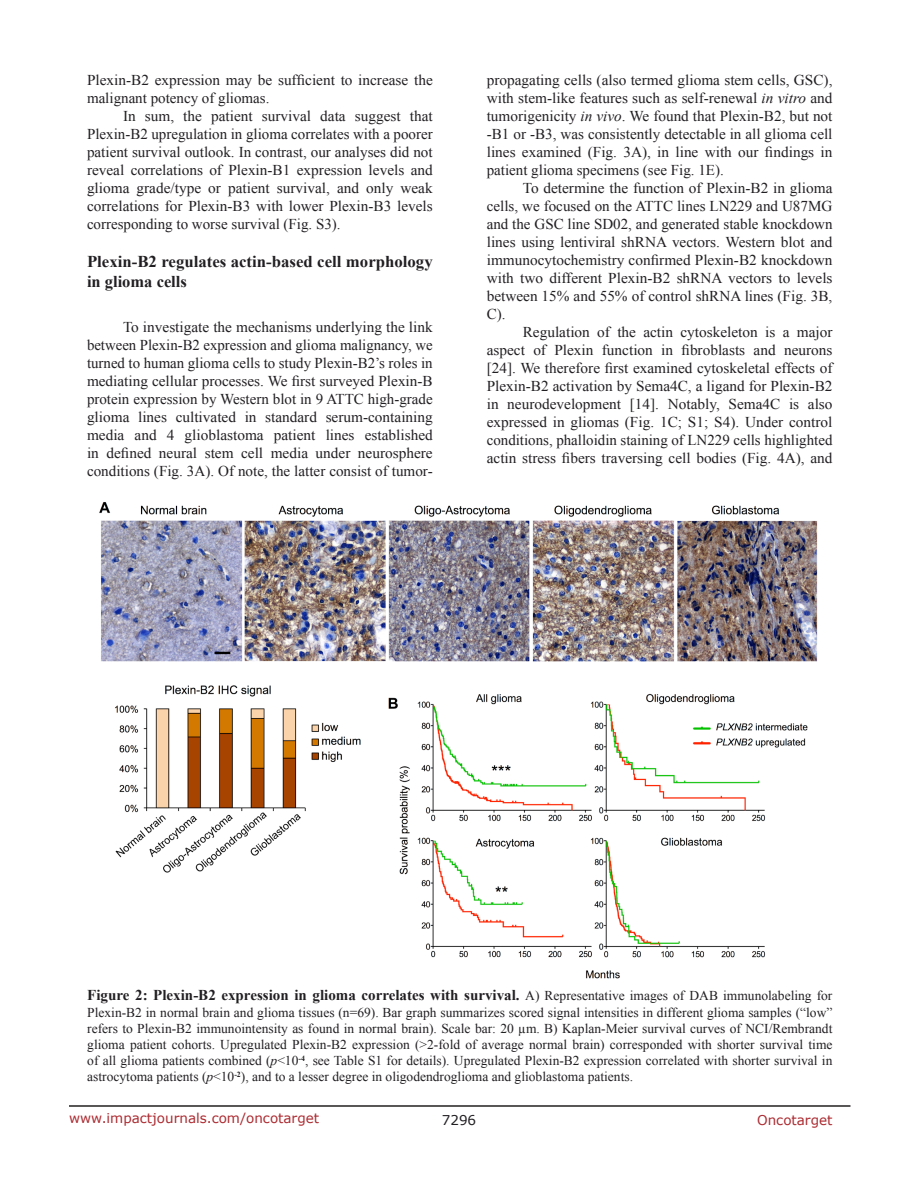
<style>
.page{position:relative;width:918px;height:1188px;background:#fff}
.page>*{position:absolute;margin:0;border:0;box-sizing:border-box;transform-origin:0 0}
.SubHeading{font:700 16.5px/19.8px "Times New Roman";color:#221f22}
.BodyText{font:15px/18px "Times New Roman";color:#221f22;text-align:justify}
.FigureText{font:700 15px "Times New Roman";color:#221f22}
.FigureText-2{font:13.5px/16.2px "Times New Roman";color:#221f22;text-align:justify}
.t1{font:13.5px "Verdana";color:#ac2b31}
.t2{font:13.5px "Verdana";color:#221f22}
.s1{font-style:italic}
.s2{font-weight:400;font-size:13.5px}
</style>
<div class="page">
<hr style="left:69px;top:1105px;width:781px;height:2px;background:#231f20">
<img style="left:99px;top:502px;width:719px;height:477px">
<p class="BodyText" style="left:87px;top:71px;width:347px">Plexin-B2 expression may be sufficient to increase the malignant potency of gliomas.</p>
<p class="BodyText" style="left:87px;top:107px;width:347px;text-indent:36px">In sum, the patient survival data suggest that Plexin-B2 upregulation in glioma correlates with a poorer patient survival outlook. In contrast, our analyses did not reveal correlations of Plexin-B1 expression levels and glioma grade/type or patient survival, and only weak correlations for Plexin-B3 with lower Plexin-B3 levels corresponding to worse survival (Fig. S3).</p>
<p class="SubHeading" style="left:87px;top:251px;width:347px">Plexin-B2 regulates actin-based cell morphology in glioma cells</p>
<p class="BodyText" style="left:87px;top:318px;width:347px;text-indent:36px">To investigate the mechanisms underlying the link between Plexin-B2 expression and glioma malignancy, we turned to human glioma cells to study Plexin-B2’s roles in mediating cellular processes. We first surveyed Plexin-B protein expression by Western blot in 9 ATTC high-grade glioma lines cultivated in standard serum-containing media and 4 glioblastoma patient lines established in defined neural stem cell media under neurosphere conditions (Fig. 3A). Of note, the latter consist of tumor-</p>
<p class="BodyText" style="left:487px;top:71px;width:347px">propagating cells (also termed glioma stem cells, GSC), with stem-like features such as self-renewal <span class="s1">in vitro</span> and tumorigenicity <span class="s1">in vivo</span>. We found that Plexin-B2, but not -B1 or -B3, was consistently detectable in all glioma cell lines examined (Fig. 3A), in line with our findings in patient glioma specimens (see Fig. 1E).</p>
<p class="BodyText" style="left:487px;top:179px;width:347px;text-indent:36px">To determine the function of Plexin-B2 in glioma cells, we focused on the ATTC lines LN229 and U87MG and the GSC line SD02, and generated stable knockdown lines using lentiviral shRNA vectors. Western blot and immunocytochemistry confirmed Plexin-B2 knockdown with two different Plexin-B2 shRNA vectors to levels between 15% and 55% of control shRNA lines (Fig. 3B, C).</p>
<p class="BodyText" style="left:487px;top:323px;width:347px;text-indent:36px">Regulation of the actin cytoskeleton is a major aspect of Plexin function in fibroblasts and neurons [24]. We therefore first examined cytoskeletal effects of Plexin-B2 activation by Sema4C, a ligand for Plexin-B2 in neurodevelopment [14]. Notably, Sema4C is also expressed in gliomas (Fig. 1C; S1; S4). Under control conditions, phalloidin staining of LN229 cells highlighted actin stress fibers traversing cell bodies (Fig. 4A), and</p>
<p class="FigureText" style="left:87px;top:985px;width:747px">Figure 2: Plexin-B2 expression in glioma correlates with survival. <span class="s2">A) Representative images of DAB immunolabeling for</span></p>
<p class="FigureText-2" style="left:87px;top:1004px;width:747px">Plexin-B2 in normal brain and glioma tissues (n=69). Bar graph summarizes scored signal intensities in different glioma samples (“low” refers to Plexin-B2 immunointensity as found in normal brain). Scale bar: 20 µm. B) Kaplan-Meier survival curves of NCI/Rembrandt glioma patient cohorts. Upregulated Plexin-B2 expression (&gt;2-fold of average normal brain) corresponded with shorter survival time of all glioma patients combined (<span class="s1">p</span>&lt;10<sup>-4</sup>, see Table S1 for details). Upregulated Plexin-B2 expression correlated with shorter survival in astrocytoma patients (<span class="s1">p</span>&lt;10<sup>-2</sup>), and to a lesser degree in oligodendroglioma and glioblastoma patients.</p>
<p class="t1" style="left:69px;top:1109px;width:252px">www.impactjournals.com/oncotarget</p>
<p class="t2" style="left:442px;top:1111px;width:36px">7296</p>
<p class="t1" style="left:757px;top:1111px;width:77px">Oncotarget</p>
</div>
